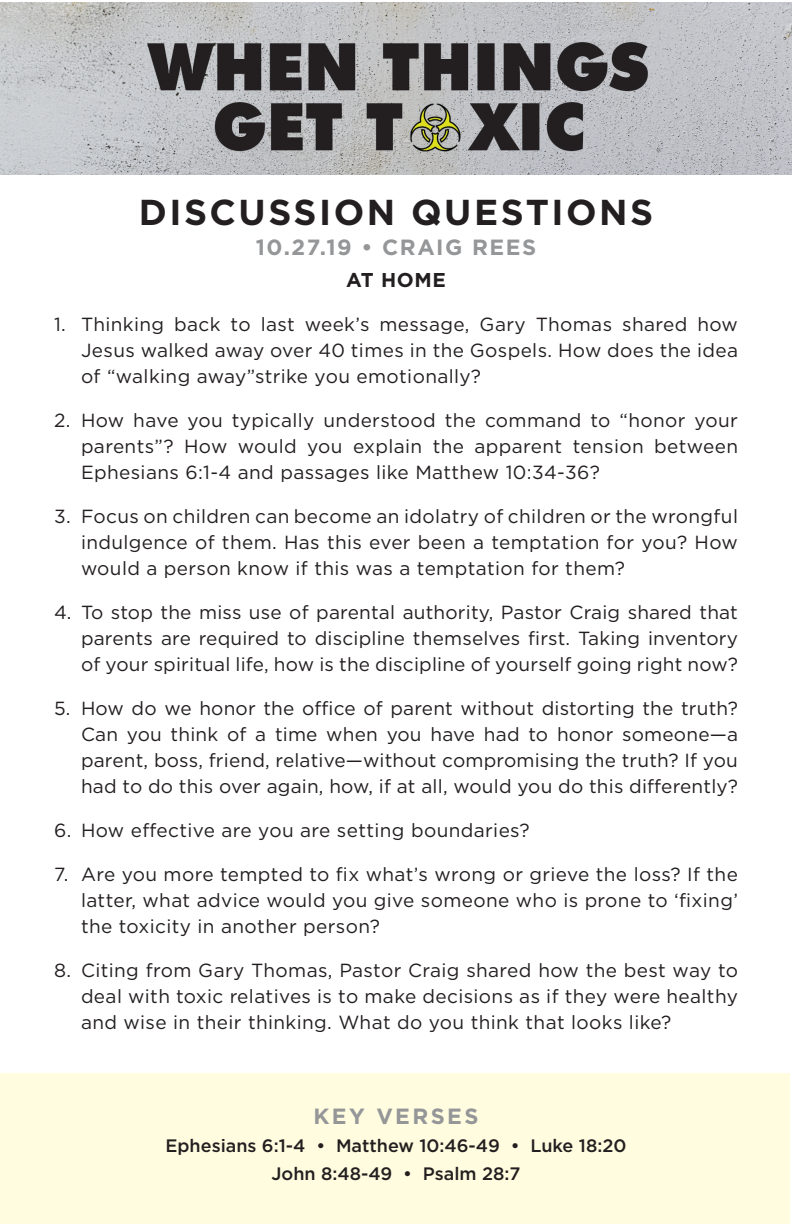
<style>
.page{position:relative;width:792px;height:1224px;background:#fff}
.page>*{position:absolute;margin:0;border:0;box-sizing:border-box;transform-origin:0 0}
.t1{font:700 36px "Gotham";letter-spacing:.07em;color:#231f20}
.t2{font:700 22px "Gotham";letter-spacing:.07em;color:#949698}
.t3{font:700 22px "Gotham";letter-spacing:.11em;color:#949698}
.t4{font:700 20px "Gotham";letter-spacing:.03em;color:#231f20}
.t5{font:19px/26px "Gotham";letter-spacing:.02em;color:#231f20;text-align:justify}
.t6{font:500 18px "Gotham";color:#231f20}
</style>
<div class="page">
<img style="left:0;top:2px;width:792px;height:172px">
<div style="left:0;top:1073px;width:790px;height:151px;background:#fffcdf"></div>
<p class="t1" style="left:139px;top:188px;width:516px">DISCUSSION QUESTIONS</p>
<p class="t2" style="left:256px;top:232px;width:282px">10.27.19 • CRAIG REES</p>
<p class="t4" style="left:346px;top:266px;width:101px">AT HOME</p>
<p class="t5" style="left:81px;top:311px;width:659px;text-indent:-27px">1. Thinking back to last week’s message, Gary Thomas shared how Jesus walked away over 40 times in the Gospels. How does the idea of “walking away”strike you emotionally?</p>
<p class="t5" style="left:81px;top:407px;width:659px;text-indent:-27px">2. How have you typically understood the command to “honor your parents”? How would you explain the apparent tension between Ephesians 6:1-4 and passages like Matthew 10:34-36?</p>
<p class="t5" style="left:81px;top:503px;width:659px;text-indent:-27px">3. Focus on children can become an idolatry of children or the wrongful indulgence of them. Has this ever been a temptation for you? How would a person know if this was a temptation for them?</p>
<p class="t5" style="left:81px;top:599px;width:659px;text-indent:-27px">4. To stop the miss use of parental authority, Pastor Craig shared that parents are required to discipline themselves first. Taking inventory of your spiritual life, how is the discipline of yourself going right now?</p>
<p class="t5" style="left:81px;top:695px;width:659px;text-indent:-27px">5. How do we honor the office of parent without distorting the truth?<br>Can you think of a time when you have had to honor someone—a parent, boss, friend, relative—without compromising the truth? If you had to do this over again, how, if at all, would you do this differently?</p>
<p class="t5" style="left:54px;top:817px;width:477px">6. How effective are you are setting boundaries?</p>
<p class="t5" style="left:81px;top:861px;width:658px;text-indent:-27px">7. Are you more tempted to fix what’s wrong or grieve the loss? If the latter, what advice would you give someone who is prone to ‘fixing’ the toxicity in another person?</p>
<p class="t5" style="left:81px;top:957px;width:659px;text-indent:-27px">8. Citing from Gary Thomas, Pastor Craig shared how the best way to deal with toxic relatives is to make decisions as if they were healthy and wise in their thinking. What do you think that looks like?</p>
<p class="t3" style="left:314px;top:1101px;width:166px">KEY VERSES</p>
<p class="t6" style="left:166px;top:1133px;width:462px">Ephesians 6:1-4 • Matthew 10:46-49 • Luke 18:20</p>
<p class="t6" style="left:272px;top:1161px;width:250px">John 8:48-49 • Psalm 28:7</p>
</div>
